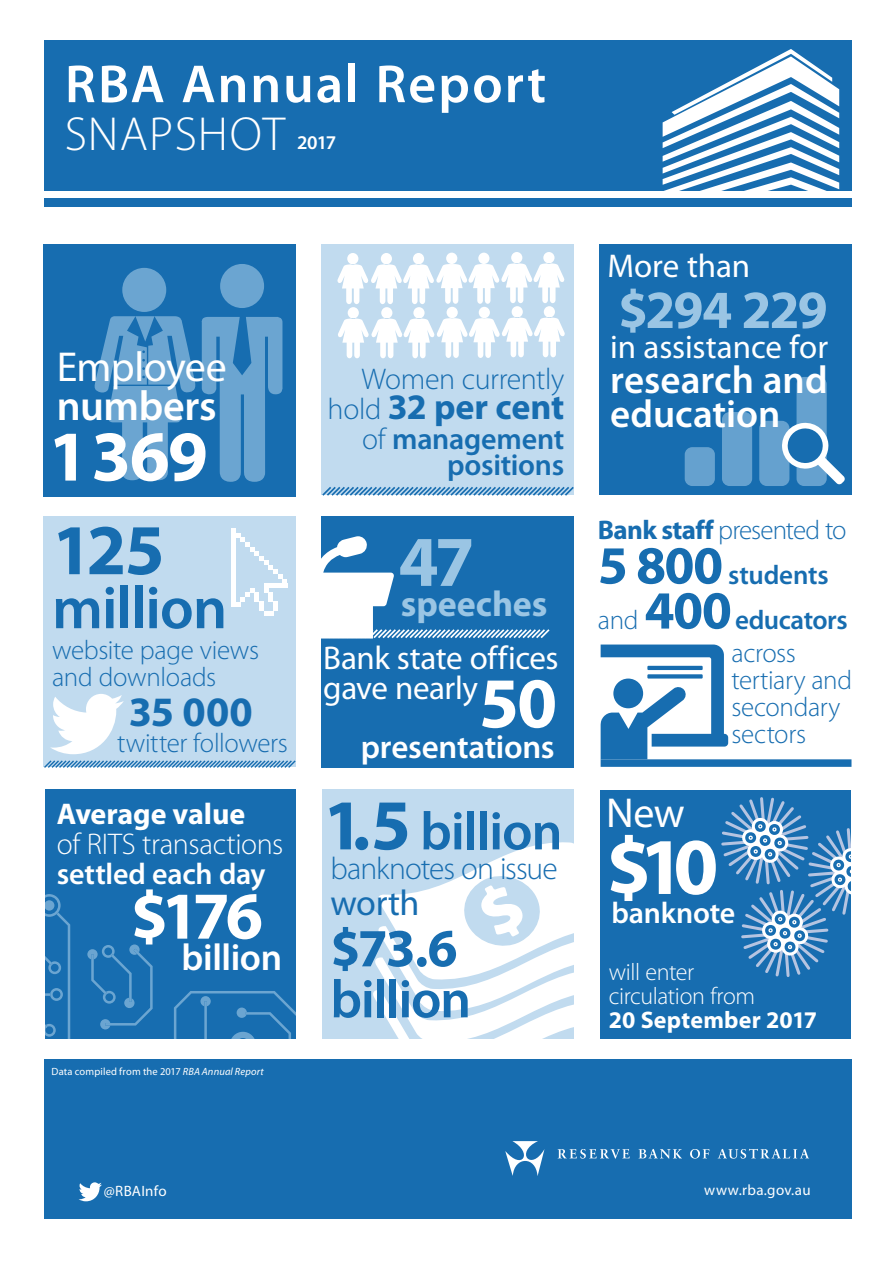
<style>
.page{position:relative;width:893px;height:1263px;background:#fff}
.page>*{position:absolute;margin:0;border:0;box-sizing:border-box;transform-origin:0 0}
.t1{font:700 81px "Myriad Pro";color:#fff}
.t2{font:700 72px "Myriad Pro";color:#fff}
.t3{font:700 72px "Myriad Pro";color:#176db0}
.t4{font:700 72px "Myriad Pro";color:#9ac5e4}
.t5{font:700 67.5px "Myriad Pro";color:#fff}
.t6{font:600 60px "Myriad Pro";letter-spacing:-.015em;color:#176db0}
.t7{font:600 54px "Myriad Pro";letter-spacing:-.02em;color:#176db0}
.t8{font:600 54px "Myriad Pro";letter-spacing:.035em;color:#fff}
.t9{font:700 54px "Myriad Pro";letter-spacing:-.035em;color:#9ac5e4}
.t10{font:700 54px "Myriad Pro";color:#176db0}
.t11{font:300 48px "Myriad Pro";letter-spacing:.025em;color:#fff}
.t12{font:42px "Myriad Pro";letter-spacing:-.015em;color:#fff}
.t13{font:600 42px "Myriad Pro";letter-spacing:-.01em;color:#fff}
.t14{font:700 42px "Myriad Pro";color:#176db0}
.t15{font:600 39px/34.5px "Myriad Pro";color:#fff}
.t16{font:600 37.5px "Myriad Pro";letter-spacing:-.01em;color:#fff}
.t17{font:700 36px "Myriad Pro";letter-spacing:-.005em;color:#176db0}
.t18{font:700 36px "Myriad Pro";color:#9ac5e4}
.t19{font:36px "Myriad Pro";letter-spacing:-.015em;color:#176db0}
.t20{font:33px/30px "Myriad Pro";letter-spacing:-.005em;color:#fff}
.t21{font:600 33px "Myriad Pro";letter-spacing:-.01em;color:#fff}
.t22{font:300 31.5px "Myriad Pro";letter-spacing:-.035em;color:#176db0}
.t23{font:600 30px "Myriad Pro";letter-spacing:-.01em;color:#fff}
.t24{font:600 30px/26.7px "Myriad Pro";letter-spacing:-.01em;color:#176db0;text-align:right}
.t25{font:300 30px "Myriad Pro";letter-spacing:-.01em;color:#fff}
.t26{font:300 30px "Myriad Pro";letter-spacing:-.015em;color:#176db0}
.t27{font:700 30px "Myriad Pro";letter-spacing:-.005em;color:#fff}
.t28{font:300 27px/27px "Myriad Pro";letter-spacing:-.01em;color:#176db0}
.t29{font:600 27px/45px "Myriad Pro";letter-spacing:-.015em;color:#176db0}
.t30{font:300 24px/24px "Myriad Pro";letter-spacing:-.015em;color:#fff}
.t31{font:700 24px "Myriad Pro";letter-spacing:.005em;color:#fff}
.t32{font:600 19.5px "Myriad Pro";color:#fff}
.t33{font:15px "Myriad Pro";letter-spacing:.02em;color:#fff}
.t34{font:10.5px "Myriad Pro";letter-spacing:.01em;color:#fff}
.s1{font-style:italic}
.s2{font-weight:300;font-size:30px}
.s3{font-weight:300}
.s4{font-weight:700;font-size:72px}
.s5{font-weight:700}
.s6{font-weight:700;font-size:54px}
</style>
<div class="page">
<div style="left:44px;top:40px;width:808px;height:151px;background:#176db0"></div>
<svg style="left:662px;top:49px;width:178px;height:142px"></svg>
<div style="left:321px;top:789px;width:253px;height:251px;background:#c1dbef"></div>
<svg style="left:371px;top:842px;width:203px;height:198px"></svg>
<div style="left:599px;top:789px;width:253px;height:251px;background:#176db0"></div>
<div style="left:44px;top:789px;width:252px;height:251px;background:#176db0"></div>
<svg style="left:44px;top:917px;width:252px;height:123px"></svg>
<svg style="left:44px;top:1012px;width:247px;height:28px"></svg>
<svg style="left:87px;top:944px;width:66px;height:85px"></svg>
<svg style="left:44px;top:894px;width:19px;height:107px"></svg>
<svg style="left:44px;top:1008px;width:12px;height:29px"></svg>
<svg style="left:199px;top:996px;width:13px;height:44px"></svg>
<div style="left:321px;top:516px;width:253px;height:251px;background:#176db0"></div>
<div style="left:44px;top:516px;width:252px;height:251px;background:#c1dbef"></div>
<div style="left:321px;top:244px;width:253px;height:251px;background:#c1dbef"></div>
<svg style="left:322px;top:486px;width:252px;height:10px"></svg>
<svg style="left:43px;top:694px;width:253px;height:74px"></svg>
<div style="left:601px;top:759px;width:250px;height:8px;background:#176db0"></div>
<svg style="left:321px;top:536px;width:229px;height:103px"></svg>
<div style="left:599px;top:244px;width:253px;height:251px;background:#176db0"></div>
<div style="left:231px;top:528px;width:5px;height:78px;background:#fff"></div>
<svg style="left:236px;top:533px;width:51px;height:82px"></svg>
<div style="left:685px;top:447px;width:30px;height:39px;background:#65a1cf;border-radius:7px"></div>
<div style="left:722px;top:412px;width:30px;height:74px;background:#65a1cf;border-radius:7px"></div>
<div style="left:759px;top:421px;width:30px;height:65px;background:#65a1cf;border-radius:7px"></div>
<div style="left:796px;top:377px;width:31px;height:109px;background:#65a1cf;border-radius:7px"></div>
<svg style="left:782px;top:422px;width:63px;height:63px"></svg>
<div style="left:44px;top:244px;width:252px;height:253px;background:#176db0"></div>
<div style="left:122px;top:268px;width:44px;height:44px;background:#6ba5d1;border-radius:50%"></div>
<div style="left:220px;top:264px;width:44px;height:44px;background:#6ba5d1;border-radius:50%"></div>
<svg style="left:94px;top:316px;width:189px;height:166px"></svg>
<svg style="left:337px;top:252px;width:228px;height:106px"></svg>
<div style="left:44px;top:198px;width:808px;height:9px;background:#176db0"></div>
<svg style="left:601px;top:644px;width:127px;height:115px"></svg>
<svg style="left:721px;top:797px;width:130px;height:180px"></svg>
<div style="left:44px;top:1059px;width:808px;height:159px;background:#176db0"></div>
<svg style="left:79px;top:1182px;width:23px;height:20px"></svg>
<div style="left:851px;top:781px;width:42px;height:269px;background:#fff"></div>
<svg style="left:558px;top:1149px;width:72px;height:9px"></svg>
<svg style="left:639px;top:1149px;width:43px;height:9px"></svg>
<svg style="left:690px;top:1149px;width:19px;height:9px"></svg>
<svg style="left:718px;top:1149px;width:91px;height:9px"></svg>
<svg style="left:505px;top:1141px;width:39px;height:35px"></svg>
<h3 class="t8" style="left:65px;top:50px;width:483px">RBA Annual Report</h3>
<h3 class="t11" style="left:65px;top:105px;width:222px">SNAPSHOT</h3>
<p class="t32" style="left:297px;top:130px;width:41px">2017</p>
<h3 class="t12" style="left:57px;top:341px;width:172px">Employee</h3>
<h3 class="t13" style="left:57px;top:379px;width:162px">numbers</h3>
<h2 class="t2" style="left:48px;top:409px;width:161px">1369</h2>
<h2 class="t3" style="left:52px;top:503px;width:114px">125</h2>
<h3 class="t6" style="left:52px;top:570px;width:177px">million</h3>
<p class="t28" style="left:52px;top:636px;width:208px">website page views and downloads</p>
<h3 class="t14" style="left:129px;top:684px;width:126px">35 000</h3>
<p class="t28" style="left:117px;top:729px;width:172px">twitter followers</p>
<p class="t27" style="left:57px;top:794px;width:190px">Average value</p>
<p class="t25" style="left:57px;top:826px;width:228px">of RITS transactions</p>
<p class="t23" style="left:57px;top:855px;width:210px">settled each day</p>
<h3 class="t5" style="left:131px;top:872px;width:134px">$176</h3>
<h3 class="t16" style="left:181px;top:934px;width:102px">billion</h3>
<p class="t34" style="left:52px;top:1065px;width:214px">Data compiled from the 2017 <span class="s1">RBA Annual Report</span></p>
<p class="t26" style="left:362px;top:361px;width:204px">Women currently</p>
<h3 class="t17" style="left:328px;top:383px;width:238px"><span class="s2">hold</span> 32 per cent</h3>
<p class="t24" style="left:362px;top:424px;width:204px"><span class="s3">of</span> management positions</p>
<h2 class="t4" style="left:399px;top:515px;width:78px">47</h2>
<h3 class="t18" style="left:401px;top:580px;width:148px">speeches</h3>
<p class="t20" style="left:323px;top:643px;width:237px">Bank state offices gave nearly<span class="s4">50</span></p>
<p class="t21" style="left:361px;top:725px;width:195px">presentations</p>
<p class="t20" style="left:607px;top:250px;width:144px">More than</p>
<h3 class="t9" style="left:618px;top:275px;width:211px">$294 229</h3>
<p class="t20" style="left:610px;top:331px;width:220px">in assistance for</p>
<h3 class="t15" style="left:610px;top:361px;width:219px">research and education</h3>
<p class="t29" style="left:598px;top:506px;width:251px"><span class="s5">Bank staff</span> <span class="s3">presented to<br></span><span class="s6">5 800</span> students <span class="s3">and</span> <span class="s6">400</span>educators</p>
<p class="t28" style="left:731px;top:639px;width:122px">across tertiary and secondary sectors</p>
<h3 class="t7" style="left:323px;top:797px;width:363px"><span class="s4">1.5</span> billion <sup>New</sup></h3>
<h1 class="t1" style="left:606px;top:814px;width:114px">$10</h1>
<p class="t22" style="left:330px;top:850px;width:229px">banknotes on issue</p>
<h3 class="t19" style="left:330px;top:881px;width:91px">worth</h3>
<h3 class="t10" style="left:330px;top:913px;width:129px">$73.6</h3>
<h3 class="t7" style="left:330px;top:965px;width:142px">billion</h3>
<p class="t23" style="left:611px;top:894px;width:125px">banknote</p>
<p class="t30" style="left:609px;top:960px;width:148px">will enter circulation from</p>
<p class="t31" style="left:609px;top:1005px;width:210px">20 September 2017</p>
<p class="t33" style="left:104px;top:1181px;width:64px">@RBAInfo</p>
<p class="t33" style="left:704px;top:1180px;width:108px">www.rba.gov.au</p>
</div>
